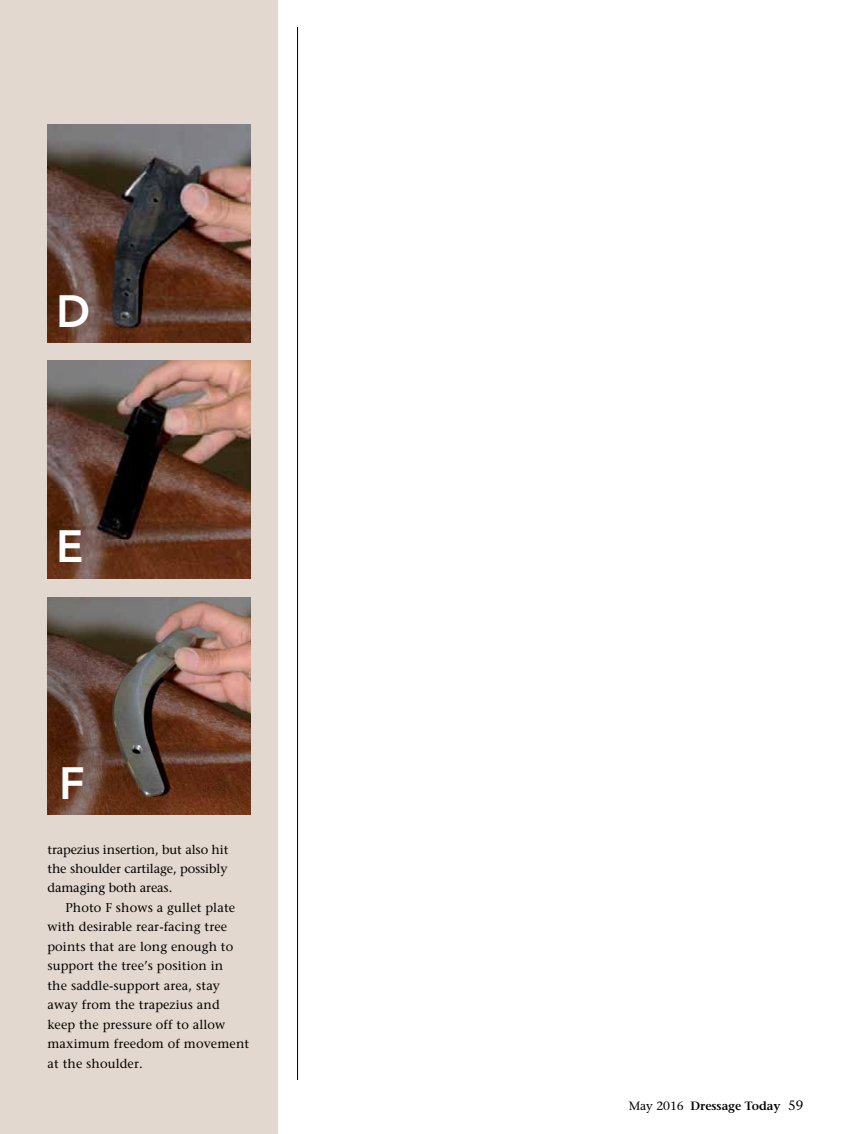
<style>
.page{position:relative;width:851px;height:1134px;background:#fff}
.page>*{position:absolute;margin:0;border:0;box-sizing:border-box;transform-origin:0 0}
.t1{font:800 44.85px "Avenir";color:#fff}
.t2{font:12.75px/19.5px "Stone Serif";letter-spacing:.01em;color:#000;text-align:justify}
.t3{font:600 12px "Stone Serif";letter-spacing:-.005em;color:#000}
.s1{font-weight:400}
.s2{font-weight:400;font-size:13.5px}
</style>
<div class="page">
<hr style="left:297px;top:27px;width:1px;height:1053px;background:#000">
<div style="left:0;top:0;width:278px;height:1134px;background:#e3d8cf"></div>
<img style="left:48px;top:125px;width:203px;height:218px">
<img style="left:48px;top:597px;width:203px;height:218px">
<img style="left:47px;top:360px;width:203px;height:218px">
<h1 class="t1" style="left:56px;top:285px;width:30px">D</h1>
<h1 class="t1" style="left:56px;top:520px;width:23px">E</h1>
<h1 class="t1" style="left:59px;top:757px;width:27px">F</h1>
<p class="t2" style="left:47px;top:839px;width:182px">trapezius insertion, but also hit the shoulder cartilage, possibly damaging both areas.</p>
<p class="t2" style="left:47px;top:898px;width:203px;text-align:left;text-indent:18px">Photo F shows a gullet plate with desirable rear-facing tree points that are long enough to support the tree’s position in<br>the saddle-support area, stay away from the trapezius and keep the pressure off to allow maximum freedom of movement at the shoulder.</p>
<p class="t3" style="left:628px;top:1099px;width:176px"><span class="s1">May 2016</span> Dressage Today <span class="s2">59</span></p>
</div>
